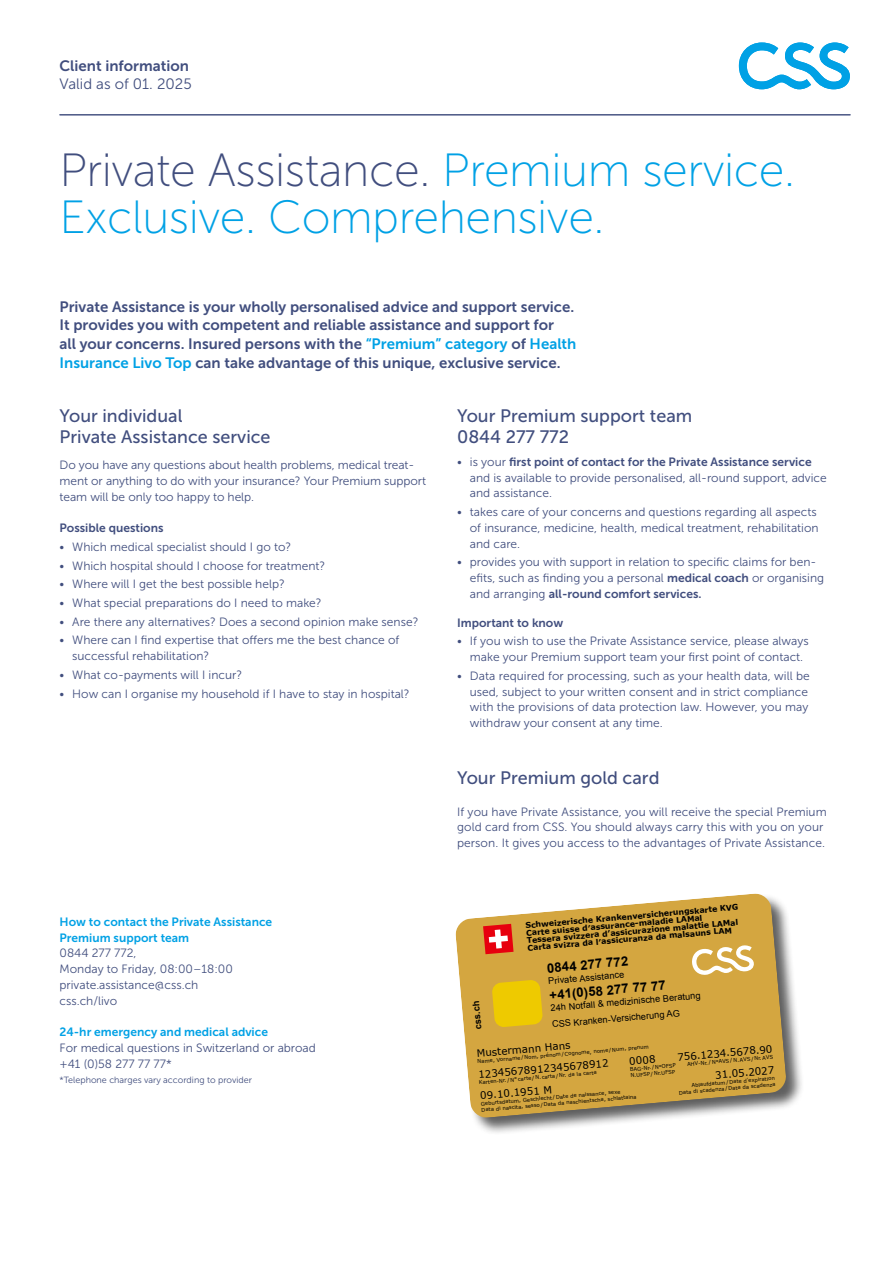
<style>
.page{position:relative;width:893px;height:1263px;background:#fff}
.page>*{position:absolute;margin:0;border:0;box-sizing:border-box;transform-origin:0 0}
.t1{font:46.5px/47.2px "Museo Sans 100";letter-spacing:-.01em;color:#00a1e5}
.t2{font:18px/21px "Museo Sans 500";color:#414e7e}
.t3{font:15px/18.8px "Museo Sans 700";color:#414e7e}
.t4{font:15px "Museo Sans 300";color:#414e7e}
.t5{font:700 13.05px "Arial";color:#000}
.t6{font:12px/15.8px "Museo Sans 300";color:#414e7e}
.t7{font:12px "Museo Sans 700";color:#414e7e}
.t8{font:12px/15.8px "Museo Sans 700";color:#00a1e5}
.t9{font:10.2px "Verdana";color:#000}
.t10{font:9.15px/16px "Arial";color:#000}
.t11{font:700 9.15px "Arial";color:#000}
.t12{font:9px "Museo Sans 300";color:#414e7e}
.t13{font:700 7.8px/7.5px "Verdana";color:#000}
.t14{font:5.25px "Verdana";color:#000}
.s1{color:#414e7e}
.s2{color:#00a1e5}
.s3{font-family:"Museo Sans 300"}
.s4{font-family:"Museo Sans 700"}
.s5{font-family:"Dax"}
</style>
<div class="page">
<svg style="left:739px;top:43px;width:111px;height:46px"></svg>
<hr style="left:60px;top:114px;width:790px;height:1px;background:#414e7e">
<div style="left:456px;top:894px;width:348px;height:241px;background:#000;opacity:.63"></div>
<svg style="left:455px;top:893px;width:332px;height:225px;background:#d3ac58"></svg>
<svg style="left:483px;top:924px;width:31px;height:30px"></svg>
<svg style="left:492px;top:980px;width:51px;height:47px;background:#eac408"></svg>
<svg style="left:691px;top:945px;width:63px;height:30px"></svg>
<p class="t3" style="left:60px;top:56px;width:131px">Client information</p>
<p class="t4" style="left:60px;top:76px;width:134px">Valid as of 01. 2025</p>
<h1 class="t1" style="left:60px;top:146px;width:737px"><span class="s1">Private Assistance.</span> Premium service.<br>Exclusive. Comprehensive.</h1>
<p class="t3" style="left:60px;top:297px;width:518px">Private Assistance is your wholly personalised advice and support service.<br>It provides you with competent and reliable assistance and support for<br>all your concerns. Insured persons with the <span class="s2">“Premium” category</span> of <span class="s2">Health Insurance Livo Top</span> can take advantage of this unique, exclusive service.</p>
<h2 class="t2" style="left:60px;top:405px;width:213px">Your individual<br>Private Assistance service</h2>
<p class="t6" style="left:60px;top:457px;width:368px">Do you have any questions about health problems, medical treat&shy;ment or anything to do with your insurance? Your Premium support team will be only too happy to help.</p>
<p class="t7" style="left:60px;top:521px;width:105px">Possible questions</p>
<p class="t6" style="left:60px;top:539px;width:233px">• Which medical specialist should I go to?</p>
<p class="t6" style="left:60px;top:558px;width:267px">• Which hospital should I choose for treatment?</p>
<p class="t6" style="left:60px;top:576px;width:227px">• Where will I get the best possible help?</p>
<p class="t6" style="left:60px;top:595px;width:264px">• What special preparations do I need to make?</p>
<p class="t6" style="left:60px;top:614px;width:360px">• Are there any alternatives? Does a second opinion make sense?</p>
<p class="t6" style="left:72px;top:632px;width:329px;text-indent:-13px">• Where can I find expertise that offers me the best chance of successful rehabilitation?</p>
<p class="t6" style="left:60px;top:667px;width:184px">• What co-payments will I incur?</p>
<p class="t6" style="left:60px;top:686px;width:352px">• How can I organise my household if I have to stay in hospital?</p>
<h2 class="t2" style="left:457px;top:405px;width:237px">Your Premium support team<br>0844 277 772</h2>
<p class="t7" style="left:457px;top:455px;width:356px"><span class="s3">• is your</span> first point of contact for the Private Assistance service</p>
<p class="t6" style="left:470px;top:470px;width:358px">and is available to provide personalised, all-round support, advice and assistance.</p>
<p class="t6" style="left:470px;top:504px;width:350px;text-indent:-13px">• takes care of your concerns and questions regarding all aspects of insurance, medicine, health, medical treatment, rehabilitation and care.</p>
<p class="t6" style="left:470px;top:554px;width:356px;text-indent:-13px">• provides you with support in relation to specific claims for ben&shy;efits, such as finding you a personal <span class="s4">medical coach</span> or organising</p>
<p class="t7" style="left:470px;top:587px;width:233px"><span class="s3">and arranging</span> all-round comfort services.</p>
<p class="t7" style="left:457px;top:616px;width:108px">Important to know</p>
<p class="t6" style="left:470px;top:633px;width:340px;text-indent:-13px">• If you wish to use the Private Assistance service, please always make your Premium support team your first point of contact.</p>
<p class="t6" style="left:470px;top:668px;width:341px;text-indent:-13px">• Data required for processing, such as your health data, will be used, subject to your written consent and in strict compliance with the provisions of data protection law. However, you may withdraw your consent at any time.</p>
<p class="t8" style="left:60px;top:914px;width:214px">How to contact the Private Assistance<br>Premium support team</p>
<p class="t6" style="left:60px;top:945px;width:175px">0844 277 772,<br>Monday to Friday, 08:00–18:00 private.assistance@css.ch css.ch/livo</p>
<p class="t8" style="left:60px;top:1024px;width:210px">24-hr emergency and medical advice</p>
<p class="t6" style="left:60px;top:1040px;width:258px">For medical questions in Switzerland or abroad +41 (0)58 277 77 77*</p>
<p class="t12" style="left:60px;top:1075px;width:194px">*Telephone charges vary according to provider</p>
<h2 class="t2" style="left:457px;top:767px;width:204px">Your Premium gold card</h2>
<p class="t6" style="left:457px;top:804px;width:371px">If you have Private Assistance, you will receive the special Premium gold card from CSS. You should always carry this with you on your person. It gives you access to the advantages of Private Assistance.</p>
<p class="t13" style="left:525px;top:922px;width:215px;rotate:-5deg">Schweizerische Krankenversicherungskarte KVG Carte suisse d′assurance-maladie LAMal<br>Tessera svizzera d′assicurazione malattie LAMal Carta svizra da l′assicuranza da malsauns LAM</p>
<p class="t5" style="left:546px;top:959px;width:83px;rotate:-5deg">0844 277 772</p>
<p class="t10" style="left:548px;top:973px;width:78px;rotate:-5deg">Private Assistance</p>
<p class="t5" style="left:549px;top:986px;width:118px;rotate:-5deg">+41(0)58 277 77 77</p>
<p class="t10" style="left:550px;top:1000px;width:152px;rotate:-5deg">24h Notfall &amp; medizinische Beratung<br>CSS Kranken-Versicherung AG</p>
<p class="t9" style="left:476px;top:1047px;width:96px;rotate:-5deg">Mustermann Hans</p>
<p class="t11" style="left:472px;top:1030px;width:30px;rotate:-95deg">css.ch</p>
<p class="t9" style="left:478px;top:1068px;width:132px;rotate:-5deg">12345678912345678912</p>
<p class="t9" style="left:629px;top:1055px;width:28px;rotate:-5deg">0008</p>
<p class="t9" style="left:677px;top:1050px;width:97px;rotate:-5deg">756.1234.5678.90</p>
<p class="t14" style="left:477px;top:1058px;width:174px;rotate:-5deg">Name, Vorname /Nom, prénom/Cognome, nome/Num, prenum</p>
<p class="t14" style="left:687px;top:1061px;width:88px;rotate:-5deg">AHV-Nr. /N°AVS/N.AVS/Nr.AVS</p>
<p class="t14" style="left:630px;top:1066px;width:47px;rotate:-5deg">BAG-Nr. /N°OFSP</p>
<p class="t9" style="left:715px;top:1068px;width:61px;rotate:-5deg">31.05.2027</p>
<p class="t14" style="left:630px;top:1072px;width:46px;rotate:-5deg">N.UFSP/Nr.UFSP</p>
<p class="t14" style="left:479px;top:1079px;width:120px;rotate:-5deg">Karten-Nr. /N° carte/N. carta/Nr. da la carta</p>
<p class="t14" style="left:691px;top:1082px;width:85px;rotate:-5deg">Ablaufdatum/Date d<span class="s5">’</span>expiration</p>
<p class="t14" style="left:679px;top:1089px;width:98px;rotate:-5deg">Data di scadenza/Data da scadenza</p>
<p class="t9" style="left:480px;top:1089px;width:74px;rotate:-5deg">09.10.1951 M</p>
<p class="t14" style="left:481px;top:1100px;width:142px;rotate:-5deg">Geburtsdatum, Geschlecht /Date de naissance, sexe</p>
<p class="t14" style="left:481px;top:1106px;width:157px;rotate:-5deg">Data di nascita, sesso/Data da naschientscha, schlattaina</p>
</div>
